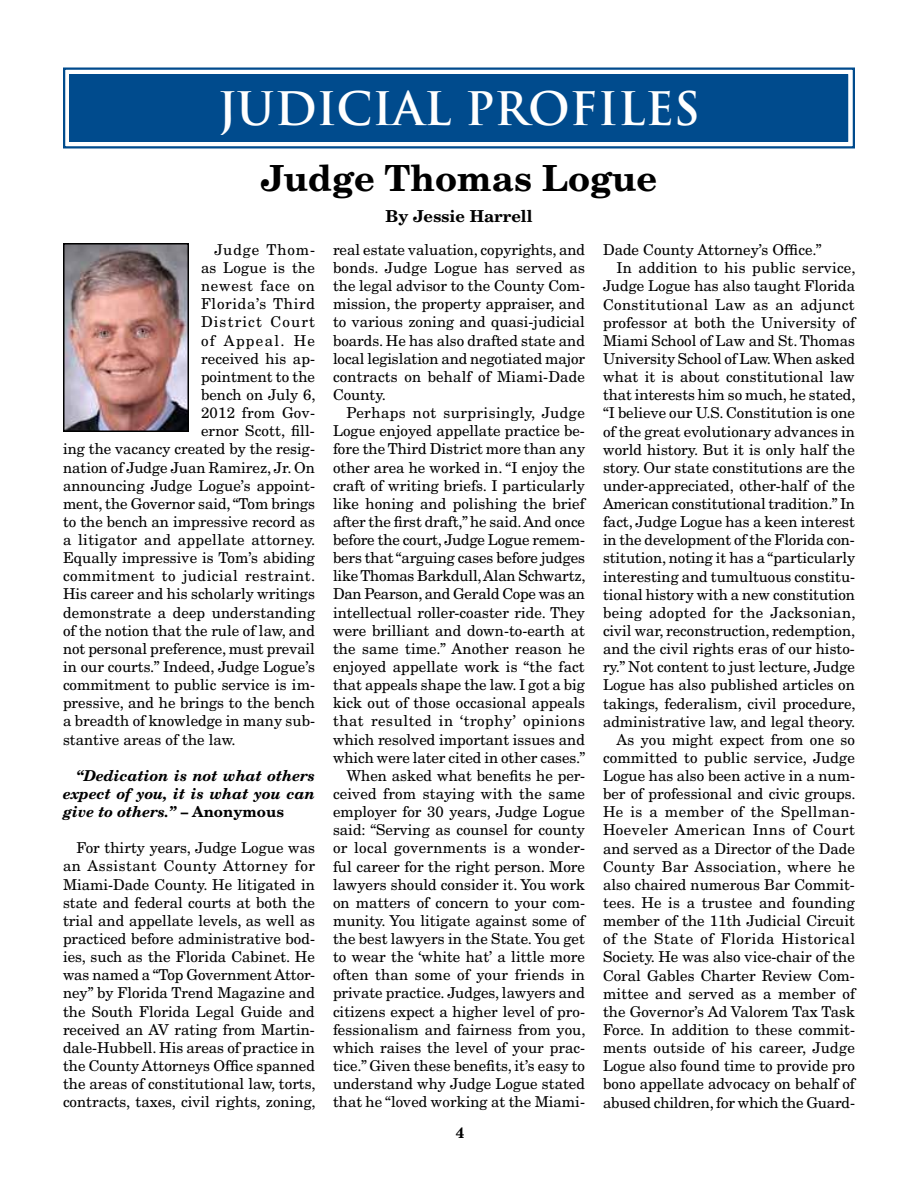
<style>
.page{position:relative;width:918px;height:1188px;background:#fff}
.page>*{position:absolute;margin:0;border:0;box-sizing:border-box;transform-origin:0 0}
.t1{font:700 45px "Trajan";color:#fff}
.t2{font:700 36px "New Century Schlbk";color:#000}
.t3{font:700 16.5px "New Century Schlbk";color:#000}
.t4{font:15px/18.1px "New Century Schlbk";color:#000;text-align:justify}
.t5{font:15px "New Century Schlbk";letter-spacing:.025em;color:#000}
.t6{font:italic 700 15px/18.1px "New Century Schlbk";color:#000;text-align:justify}
.t7{font:15px "New Century Schlbk";letter-spacing:.02em;color:#000}
.t8{font:15px "New Century Schlbk";letter-spacing:.035em;color:#000}
.t9{font:15px "New Century Schlbk";letter-spacing:.03em;color:#000}
.t10{font:15px "New Century Schlbk";letter-spacing:.045em;color:#000}
.t11{font:15px "New Century Schlbk";letter-spacing:.075em;color:#000}
.t12{font:15px "New Century Schlbk";letter-spacing:.09em;color:#000}
.t13{font:15px "New Century Schlbk";letter-spacing:.055em;color:#000}
.t14{font:700 15px "New Century Schlbk";color:#000}
.s1{font-style:normal}
</style>
<div class="page">
<svg style="left:63px;top:67px;width:792px;height:82px;background:#27669e"></svg>
<div style="left:70px;top:74px;width:778px;height:68px;border:7px solid #004b8d"></div>
<img style="left:66px;top:246px;width:120px;height:183px">
<div style="left:63px;top:243px;width:126px;height:189px;border:2px solid #000"></div>
<h1 class="t1" style="left:218px;top:81px;width:484px">JUDICIAL PROFILES</h1>
<h2 class="t2" style="left:261px;top:155px;width:398px">Judge Thomas Logue</h2>
<p class="t3" style="left:386px;top:206px;width:148px">By Jessie Harrell</p>
<p class="t4" style="left:333px;top:240px;width:254px">real estate valuation, copyrights, and bonds. Judge Logue has served as the legal advisor to the County Com&shy;mission, the property appraiser, and to various zoning and quasi-judicial boards. He has also drafted state and local legislation and negotiated major contracts on behalf of Miami-Dade County.</p>
<p class="t4" style="left:333px;top:404px;width:254px;text-align:right">Perhaps not surprisingly, Judge Logue enjoyed appellate practice be&shy;fore the Third District more than any other area he worked in. “I enjoy the craft of writing briefs. I particularly like honing and polishing the brief after the first draft,” he said. And once before the court, Judge Logue remem&shy;bers that “arguing cases before judges like Thomas Barkdull, Alan Schwartz, Dan Pearson, and Gerald Cope was an intellectual roller-coaster ride. They were brilliant and down-to-earth at the same time.” Another reason he enjoyed appellate work is “the fact that appeals shape the law. I got a big kick out of those occasional appeals that resulted in ‘trophy’ opinions which resolved important issues and which were later cited in other cases.” When asked what benefits he per&shy;ceived from staying with the same employer for 30 years, Judge Logue said: “Serving as counsel for county or local governments is a wonder&shy;ful career for the right person. More lawyers should consider it. You work on matters of concern to your com&shy;munity. You litigate against some of the best lawyers in the State. You get to wear the ‘white hat’ a little more often than some of your friends in private practice. Judges, lawyers and citizens expect a higher level of pro&shy;fessionalism and fairness from you, which raises the level of your prac&shy;tice.” Given these benefits, it’s easy to understand why Judge Logue stated that he “loved working at the Miami-</p>
<p class="t13" style="left:214px;top:240px;width:102px">Judge Thom-</p>
<p class="t4" style="left:201px;top:259px;width:116px">as Logue is the</p>
<p class="t10" style="left:201px;top:277px;width:116px">newest face on</p>
<p class="t10" style="left:201px;top:295px;width:116px">Florida’s Third</p>
<p class="t11" style="left:201px;top:313px;width:116px">District Court</p>
<p class="t12" style="left:201px;top:331px;width:116px">of Appeal. He</p>
<p class="t4" style="left:201px;top:349px;width:116px">received his ap-</p>
<p class="t4" style="left:201px;top:367px;width:115px">pointment to the</p>
<p class="t4" style="left:201px;top:386px;width:116px">bench on July 6,</p>
<p class="t7" style="left:201px;top:404px;width:115px">2012 from Gov-</p>
<p class="t4" style="left:201px;top:422px;width:115px">ernor Scott, fill-</p>
<p class="t4" style="left:63px;top:440px;width:254px">ing the vacancy created by the resig-</p>
<p class="t4" style="left:63px;top:458px;width:254px">nation of Judge Juan Ramirez, Jr. On</p>
<p class="t4" style="left:63px;top:476px;width:253px">announcing Judge Logue’s appoint-</p>
<p class="t4" style="left:63px;top:494px;width:254px">ment, the Governor said, “Tom brings</p>
<p class="t4" style="left:63px;top:513px;width:253px">to the bench an impressive record as</p>
<p class="t7" style="left:63px;top:531px;width:254px">a litigator and appellate attorney.</p>
<p class="t4" style="left:63px;top:549px;width:253px">Equally impressive is Tom’s abiding</p>
<p class="t8" style="left:63px;top:567px;width:254px">commitment to judicial restraint.</p>
<p class="t4" style="left:63px;top:585px;width:253px">His career and his scholarly writings</p>
<p class="t4" style="left:63px;top:603px;width:254px">demonstrate a deep understanding</p>
<p class="t4" style="left:63px;top:621px;width:253px">of the notion that the rule of law, and</p>
<p class="t4" style="left:63px;top:639px;width:254px">not personal preference, must prevail</p>
<p class="t4" style="left:63px;top:658px;width:254px">in our courts.” Indeed, Judge Logue’s</p>
<p class="t4" style="left:63px;top:676px;width:254px">commitment to public service is im-</p>
<p class="t4" style="left:63px;top:694px;width:253px">pressive, and he brings to the bench</p>
<p class="t4" style="left:63px;top:712px;width:254px">a breadth of knowledge in many sub-</p>
<p class="t4" style="left:63px;top:730px;width:174px">stantive areas of the law.</p>
<p class="t6" style="left:63px;top:766px;width:254px;text-indent:13px">“Dedication is not what others expect of you, it is what you can give to others.” <span class="s1">– Anonymous</span></p>
<p class="t4" style="left:63px;top:839px;width:254px;text-indent:13px">For thirty years, Judge Logue was an Assistant County Attorney for Miami-Dade County. He litigated in state and federal courts at both the trial and appellate levels, as well as practiced before administrative bod&shy;ies, such as the Florida Cabinet. He was named a “Top Government Attor&shy;ney” by Florida Trend Magazine and the South Florida Legal Guide and received an AV rating from Martin&shy;dale-Hubbell. His areas of practice in the County Attorneys Office spanned the areas of constitutional law, torts, contracts, taxes, civil rights, zoning,</p>
<p class="t4" style="left:603px;top:241px;width:220px">Dade County Attorney’s Office.”</p>
<p class="t4" style="left:616px;top:259px;width:241px">In addition to his public service,</p>
<p class="t4" style="left:603px;top:277px;width:254px">Judge Logue has also taught Florida</p>
<p class="t5" style="left:603px;top:295px;width:253px">Constitutional Law as an adjunct</p>
<p class="t4" style="left:603px;top:313px;width:254px">professor at both the University of</p>
<p class="t4" style="left:603px;top:331px;width:254px">Miami School of Law and St. Thomas</p>
<p class="t4" style="left:603px;top:350px;width:253px">University School of Law. When asked</p>
<p class="t4" style="left:603px;top:368px;width:253px">what it is about constitutional law</p>
<p class="t4" style="left:603px;top:386px;width:254px">that interests him so much, he stated,</p>
<p class="t4" style="left:603px;top:404px;width:254px">“I believe our U.S. Constitution is one</p>
<p class="t4" style="left:603px;top:422px;width:254px">of the great evolutionary advances in</p>
<p class="t4" style="left:603px;top:440px;width:253px">world history. But it is only half the</p>
<p class="t4" style="left:603px;top:458px;width:253px">story. Our state constitutions are the</p>
<p class="t4" style="left:603px;top:476px;width:253px">under-appreciated, other-half of the</p>
<p class="t4" style="left:603px;top:495px;width:254px">American constitutional tradition.” In</p>
<p class="t4" style="left:603px;top:513px;width:253px">fact, Judge Logue has a keen interest</p>
<p class="t4" style="left:603px;top:531px;width:253px">in the development of the Florida con-</p>
<p class="t4" style="left:603px;top:549px;width:254px">stitution, noting it has a “particularly</p>
<p class="t4" style="left:603px;top:567px;width:254px">interesting and tumultuous constitu-</p>
<p class="t4" style="left:603px;top:585px;width:254px">tional history with a new constitution</p>
<p class="t5" style="left:603px;top:603px;width:254px">being adopted for the Jacksonian,</p>
<p class="t4" style="left:603px;top:622px;width:254px">civil war, reconstruction, redemption,</p>
<p class="t4" style="left:603px;top:640px;width:253px">and the civil rights eras of our histo-</p>
<p class="t4" style="left:603px;top:658px;width:253px">ry.” Not content to just lecture, Judge</p>
<p class="t4" style="left:603px;top:676px;width:253px">Logue has also published articles on</p>
<p class="t4" style="left:603px;top:694px;width:254px">takings, federalism, civil procedure,</p>
<p class="t4" style="left:603px;top:712px;width:254px">administrative law, and legal theory.</p>
<p class="t4" style="left:616px;top:730px;width:240px">As you might expect from one so</p>
<p class="t4" style="left:603px;top:749px;width:254px">committed to public service, Judge</p>
<p class="t4" style="left:603px;top:767px;width:254px">Logue has also been active in a num-</p>
<p class="t4" style="left:603px;top:785px;width:254px">ber of professional and civic groups.</p>
<p class="t5" style="left:603px;top:803px;width:254px">He is a member of the Spellman-</p>
<p class="t9" style="left:603px;top:821px;width:253px">Hoeveler American Inns of Court</p>
<p class="t4" style="left:603px;top:839px;width:253px">and served as a Director of the Dade</p>
<p class="t7" style="left:603px;top:857px;width:254px">County Bar Association, where he</p>
<p class="t4" style="left:603px;top:875px;width:253px">also chaired numerous Bar Commit-</p>
<p class="t4" style="left:603px;top:894px;width:253px">tees. He is a trustee and founding</p>
<p class="t4" style="left:603px;top:912px;width:253px">member of the 11th Judicial Circuit</p>
<p class="t8" style="left:603px;top:930px;width:254px">of the State of Florida Historical</p>
<p class="t4" style="left:603px;top:948px;width:253px">Society. He was also vice-chair of the</p>
<p class="t4" style="left:603px;top:966px;width:253px">Coral Gables Charter Review Com-</p>
<p class="t4" style="left:603px;top:984px;width:254px">mittee and served as a member of</p>
<p class="t4" style="left:603px;top:1002px;width:253px">the Governor’s Ad Valorem Tax Task</p>
<p class="t4" style="left:603px;top:1021px;width:254px">Force. In addition to these commit-</p>
<p class="t4" style="left:603px;top:1039px;width:253px">ments outside of his career, Judge</p>
<p class="t4" style="left:603px;top:1057px;width:253px">Logue also found time to provide pro</p>
<p class="t4" style="left:603px;top:1075px;width:253px">bono appellate advocacy on behalf of</p>
<p class="t4" style="left:603px;top:1093px;width:254px">abused children, for which the Guard-</p>
<p class="t14" style="left:456px;top:1124px;width:10px">4</p>
</div>
